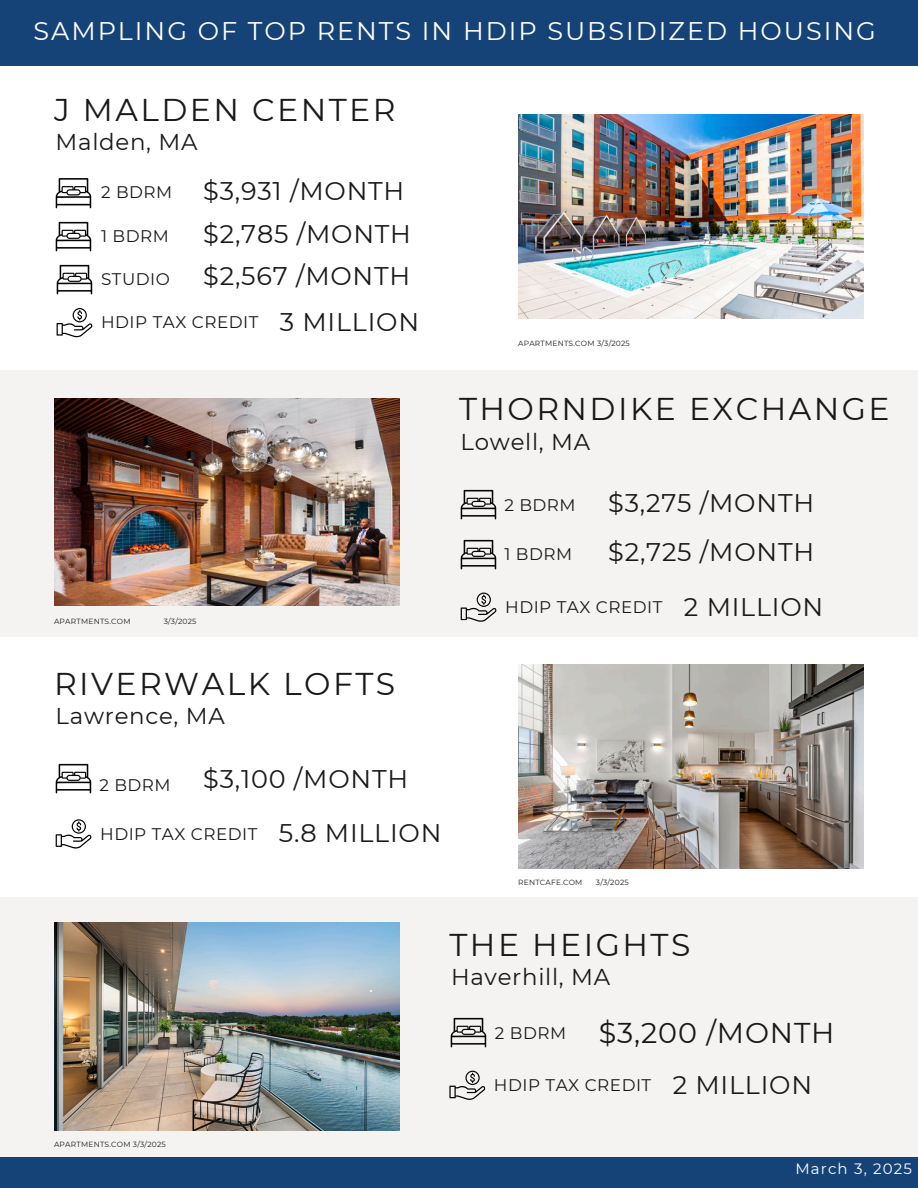
<style>
.page{position:relative;width:918px;height:1188px;background:#fff}
.page>*{position:absolute;margin:0;border:0;box-sizing:border-box;transform-origin:0 0}
.t1{font:31.5px "Montserrat";letter-spacing:.08em;color:#191919}
.t2{font:28.65px "Montserrat";letter-spacing:.03em;color:#191919}
.t3{font:25.5px "Montserrat";letter-spacing:.03em;color:#191919}
.t4{font:25.5px "Montserrat";letter-spacing:.08em;color:#fff}
.t5{font:22.95px "Montserrat";letter-spacing:.03em;color:#191919}
.t6{font:16.8px "Montserrat";letter-spacing:.03em;color:#191919}
.t7{font:15px "Montserrat";letter-spacing:.08em;color:#fff}
.t8{font:7.5px "Montserrat";letter-spacing:.03em;color:#191919}
</style>
<div class="page">
<div style="left:0;top:370px;width:918px;height:267px;background:#f4f3f2"></div>
<div style="left:0;top:0;width:918px;height:65px;background:#154377"></div>
<div style="left:0;top:1154px;width:918px;height:34px;background:#154377"></div>
<div style="left:0;top:897px;width:918px;height:259px;background:#f4f3f2"></div>
<img style="left:54px;top:922px;width:345px;height:209px">
<img style="left:450px;top:1017px;width:37px;height:31px">
<img style="left:55px;top:178px;width:37px;height:31px">
<img style="left:55px;top:221px;width:37px;height:31px">
<img style="left:56px;top:264px;width:37px;height:31px">
<svg style="left:57px;top:308px;width:36px;height:29px"></svg>
<img style="left:518px;top:114px;width:345px;height:205px">
<img style="left:54px;top:399px;width:345px;height:207px">
<img style="left:460px;top:489px;width:37px;height:31px">
<img style="left:460px;top:539px;width:37px;height:31px">
<svg style="left:461px;top:593px;width:36px;height:29px"></svg>
<img style="left:518px;top:665px;width:346px;height:203px">
<img style="left:55px;top:763px;width:37px;height:31px">
<svg style="left:56px;top:819px;width:36px;height:30px"></svg>
<svg style="left:449px;top:1071px;width:36px;height:29px"></svg>
<h4 class="t4" style="left:33px;top:15px;width:844px">SAMPLING OF TOP RENTS IN HDIP SUBSIDIZED HOUSING</h4>
<p class="t1" style="left:54px;top:90px;width:343px">J MALDEN CENTER</p>
<h4 class="t5" style="left:56px;top:128px;width:143px">Malden, MA</h4>
<h2 class="t6" style="left:101px;top:181px;width:73px">2 BDRM</h2>
<h4 class="t3" style="left:203px;top:175px;width:203px">$3,931 /MONTH</h4>
<p class="t6" style="left:101px;top:225px;width:69px">1 BDRM</p>
<h2 class="t3" style="left:203px;top:218px;width:209px">$2,785 /MONTH</h2>
<h4 class="t6" style="left:101px;top:269px;width:70px">STUDIO</h4>
<p class="t3" style="left:203px;top:260px;width:209px">$2,567 /MONTH</p>
<p class="t6" style="left:101px;top:312px;width:159px">HDIP TAX CREDIT</p>
<h2 class="t3" style="left:280px;top:306px;width:141px">3 MILLION</h2>
<h1 class="t8" style="left:518px;top:339px;width:113px">APARTMENTS.COM 3/3/2025</h1>
<h2 class="t8" style="left:54px;top:617px;width:78px">APARTMENTS.COM</h2>
<h2 class="t8" style="left:164px;top:617px;width:34px">3/3/2025</h2>
<p class="t1" style="left:459px;top:390px;width:432px">THORNDIKE EXCHANGE</p>
<p class="t5" style="left:461px;top:428px;width:131px">Lowell, MA</p>
<h1 class="t6" style="left:504px;top:494px;width:73px">2 BDRM</h1>
<h3 class="t3" style="left:608px;top:487px;width:207px">$3,275 /MONTH</h3>
<p class="t6" style="left:504px;top:544px;width:69px">1 BDRM</p>
<h4 class="t3" style="left:608px;top:537px;width:207px">$2,725 /MONTH</h4>
<p class="t6" style="left:505px;top:597px;width:159px">HDIP TAX CREDIT</p>
<h4 class="t3" style="left:684px;top:591px;width:141px">2 MILLION</h4>
<p class="t1" style="left:54px;top:664px;width:343px">RIVERWALK LOFTS</p>
<h2 class="t5" style="left:56px;top:702px;width:171px">Lawrence, MA</h2>
<h2 class="t6" style="left:99px;top:775px;width:73px">2 BDRM</h2>
<h4 class="t3" style="left:203px;top:763px;width:206px">$3,100 /MONTH</h4>
<h1 class="t6" style="left:100px;top:823px;width:159px">HDIP TAX CREDIT</h1>
<h3 class="t3" style="left:279px;top:818px;width:164px">5.8 MILLION</h3>
<p class="t8" style="left:518px;top:878px;width:66px">RENTCAFE.COM</p>
<p class="t8" style="left:596px;top:878px;width:34px">3/3/2025</p>
<h4 class="t8" style="left:54px;top:1140px;width:113px">APARTMENTS.COM 3/3/2025</h4>
<h3 class="t1" style="left:449px;top:925px;width:242px">THE HEIGHTS</h3>
<p class="t5" style="left:451px;top:963px;width:161px">Haverhill, MA</p>
<p class="t6" style="left:495px;top:1022px;width:73px">2 BDRM</p>
<h2 class="t2" style="left:599px;top:1015px;width:237px">$3,200 /MONTH</h2>
<p class="t6" style="left:494px;top:1075px;width:159px">HDIP TAX CREDIT</p>
<h2 class="t3" style="left:673px;top:1069px;width:141px">2 MILLION</h2>
<h2 class="t7" style="left:795px;top:1159px;width:118px">March 3, 2025</h2>
</div>
